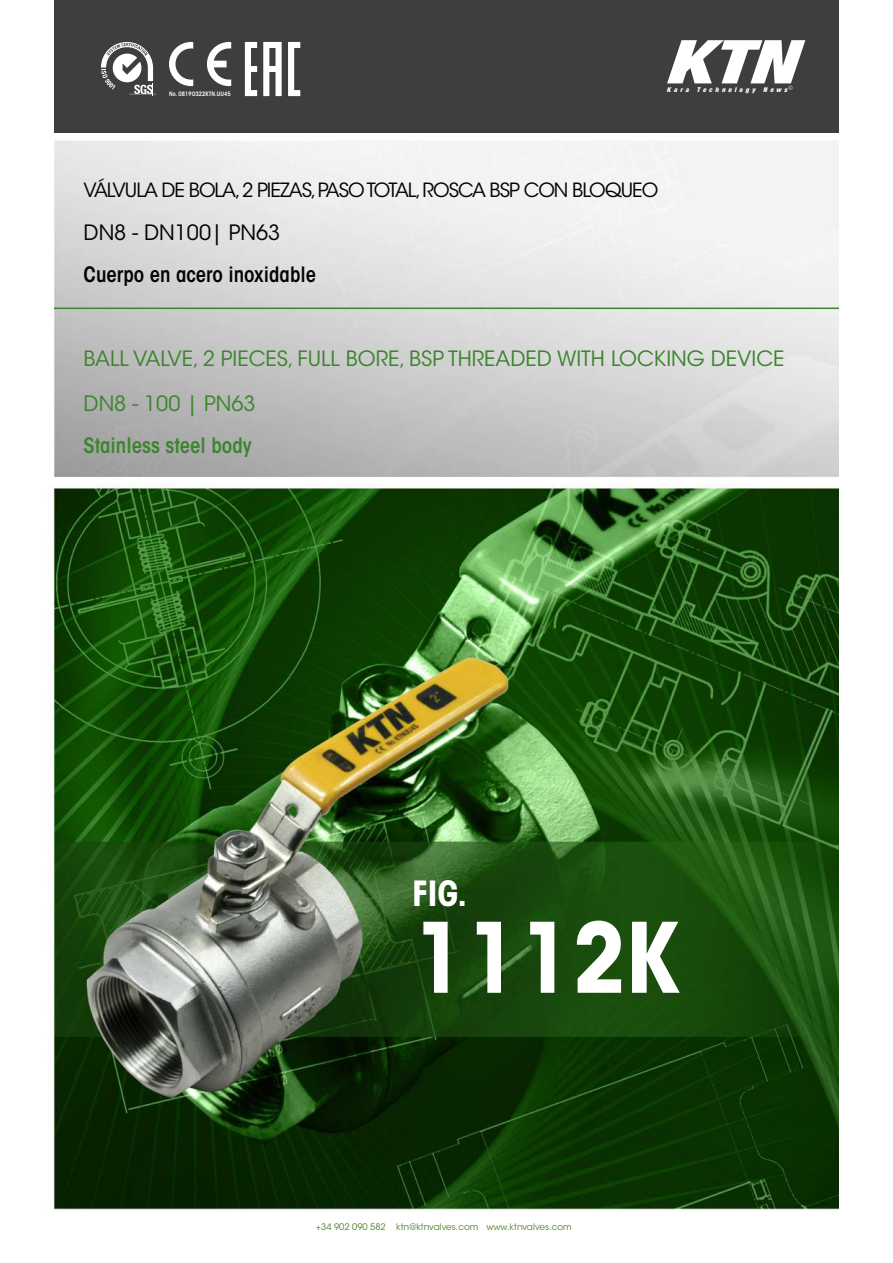
<style>
.page{position:relative;width:893px;height:1263px;background:#fff}
.page>*{position:absolute;margin:0;border:0;box-sizing:border-box;transform-origin:0 0}
.t1{font:700 condensed 96px "ITC Avant Garde Std";color:#fff}
.t2{font:700 condensed 34.5px "ITC Avant Garde Std";color:#fff}
.t3{font:21px/45px "ITC Avant Garde Std";color:#3c842e}
.t4{font:600 condensed 21px "ITC Avant Garde Std";color:#000500}
.t5{font:600 condensed 21px "ITC Avant Garde Std";color:#3c842e}
.t6{font:21px "ITC Avant Garde Std";color:#000500}
.t7{font:19.5px "ITC Avant Garde Std";letter-spacing:-.05em;color:#000500}
.t8{font:9px "ITC Avant Garde Std";color:#53802d}
.t9{font:6.6px "Harvest Ital";letter-spacing:.46em;color:#fff}
.t10{font:600 condensed 6px "ITC Avant Garde Std";letter-spacing:.02em;color:#fff}
</style>
<div class="page">
<img style="left:53px;top:141px;width:786px;height:1070px">
<hr style="left:54px;top:308px;width:785px;height:1px;background:#3c842e">
<div style="left:54px;top:0;width:785px;height:133px;background:#3e3e3f"></div>
<svg style="left:667px;top:40px;width:138px;height:43px"></svg>
<svg style="left:169px;top:42px;width:24px;height:44px"></svg>
<svg style="left:207px;top:42px;width:24px;height:44px"></svg>
<svg style="left:101px;top:42px;width:55px;height:54px"></svg>
<svg style="left:288px;top:42px;width:12px;height:54px"></svg>
<svg style="left:263px;top:42px;width:19px;height:54px"></svg>
<svg style="left:245px;top:42px;width:12px;height:54px"></svg>
<p class="t10" style="left:169px;top:90px;width:63px">No. 08190322KTN.UU45</p>
<p class="t9" style="left:667px;top:86px;width:128px">Kara Technology News<sup>©</sup></p>
<p class="t7" style="left:84px;top:178px;width:576px">VÁLVULA DE BOLA, 2 PIEZAS, PASO TOTAL, ROSCA BSP CON BLOQUEO</p>
<p class="t6" style="left:84px;top:220px;width:198px">DN8 - DN100| PN63</p>
<p class="t4" style="left:84px;top:261px;width:234px">Cuerpo en acero inoxidable</p>
<p class="t3" style="left:84px;top:337px;width:702px">BALL VALVE, 2 PIECES, FULL BORE, BSP THREADED WITH LOCKING DEVICE<br>DN8 - 100 | PN63</p>
<p class="t5" style="left:84px;top:433px;width:170px">Stainless steel body</p>
<h2 class="t2" style="left:412px;top:871px;width:56px">FIG.</h2>
<h1 class="t1" style="left:412px;top:896px;width:268px">1112K</h1>
<p class="t8" style="left:316px;top:1221px;width:257px">+34 902 090 582 ktn@ktnvalves.com www.ktnvalves.com</p>
</div>
